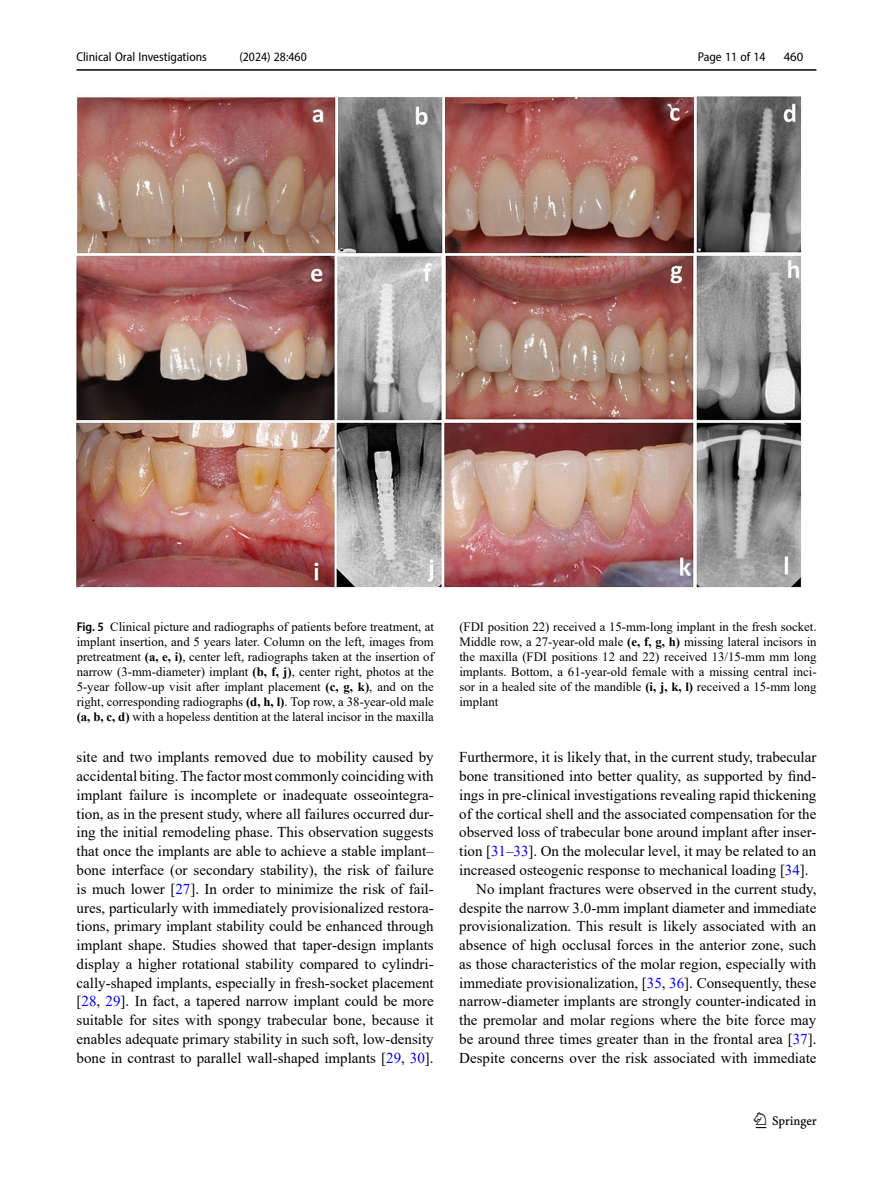
<style>
.page{position:relative;width:893px;height:1187px;background:#fff}
.page>*{position:absolute;margin:0;border:0;box-sizing:border-box;transform-origin:0 0}
.t1{font:22.5px "Springnew";color:#000}
.Body_Text_Indent{font:15px/18.8px "Times New Roman";color:#000;text-align:justify}
.Figure_Caption{font:12.75px/15px "Times New Roman";color:#000;text-align:justify}
.t2{font:semi-condensed 12.75px "Myriad Pro";color:#000}
.t3{font:12.75px "Myriad Pro";color:#000}
.s1{font-family:"Myriad Pro";font-weight:600;font-stretch:semi-condensed}
.s2{font-weight:700}
.s3{color:#00f}
</style>
<div class="page">
<hr style="left:77px;top:69px;width:739px;height:2px;background:#000">
<img style="left:77px;top:96px;width:725px;height:492px">
<p class="t2" style="left:77px;top:49px;width:132px">Clinical Oral Investigations</p>
<p class="t2" style="left:239px;top:49px;width:69px">(2024) 28:460</p>
<p class="t2" style="left:698px;top:49px;width:69px">Page 11 of 14</p>
<p class="t3" style="left:784px;top:48px;width:21px">460</p>
<p class="Figure_Caption" style="left:77px;top:618px;width:359px"><span class="s1">Fig. 5</span> Clinical picture and radiographs of patients before treatment, at implant insertion, and 5 years later. Column on the left, images from pretreatment <span class="s2">(a, e, i)</span>, center left, radiographs taken at the insertion of narrow (3-mm-diameter) implant <span class="s2">(b, f, j)</span>, center right, photos at the 5-year follow-up visit after implant placement <span class="s2">(c, g, k)</span>, and on the right, corresponding radiographs <span class="s2">(d, h, l)</span>. Top row, a 38-year-old male <span class="s2">(a, b, c, d)</span> with a hopeless dentition at the lateral incisor in the maxilla</p>
<p class="Figure_Caption" style="left:459px;top:618px;width:359px">(FDI position 22) received a 15-mm-long implant in the fresh socket.<br>Middle row, a 27-year-old male <span class="s2">(e, f, g, h)</span> missing lateral incisors in the maxilla (FDI positions 12 and 22) received 13/15-mm mm long implants. Bottom, a 61-year-old female with a missing central inci&shy;sor in a healed site of the mandible <span class="s2">(i, j, k, l)</span> received a 15-mm long implant</p>
<p class="Body_Text_Indent" style="left:77px;top:747px;width:359px">site and two implants removed due to mobility caused by accidental biting. The factor most commonly coinciding with implant failure is incomplete or inadequate osseointegra&shy;tion, as in the present study, where all failures occurred dur&shy;ing the initial remodeling phase. This observation suggests that once the implants are able to achieve a stable implant– bone interface (or secondary stability), the risk of failure is much lower [<span class="s3">27</span>]. In order to minimize the risk of fail&shy;ures, particularly with immediately provisionalized restora&shy;tions, primary implant stability could be enhanced through implant shape. Studies showed that taper-design implants display a higher rotational stability compared to cylindri&shy;cally-shaped implants, especially in fresh-socket placement [<span class="s3">28</span>, <span class="s3">29</span>]. In fact, a tapered narrow implant could be more suitable for sites with spongy trabecular bone, because it enables adequate primary stability in such soft, low-density bone in contrast to parallel wall-shaped implants [<span class="s3">29</span>, <span class="s3">30</span>].</p>
<p class="Body_Text_Indent" style="left:459px;top:747px;width:359px">Furthermore, it is likely that, in the current study, trabecular bone transitioned into better quality, as supported by find&shy;ings in pre-clinical investigations revealing rapid thickening of the cortical shell and the associated compensation for the observed loss of trabecular bone around implant after inser&shy;tion [<span class="s3">31</span>–<span class="s3">33</span>]. On the molecular level, it may be related to an increased osteogenic response to mechanical loading [<span class="s3">34</span>].</p>
<p class="Body_Text_Indent" style="left:459px;top:878px;width:359px;text-indent:17px">No implant fractures were observed in the current study, despite the narrow 3.0-mm implant diameter and immediate provisionalization. This result is likely associated with an absence of high occlusal forces in the anterior zone, such as those characteristics of the molar region, especially with immediate provisionalization, [<span class="s3">35</span>, <span class="s3">36</span>]. Consequently, these narrow-diameter implants are strongly counter-indicated in the premolar and molar regions where the bite force may be around three times greater than in the frontal area [<span class="s3">37</span>].<br>Despite concerns over the risk associated with immediate</p>
<h1 class="t1" style="left:756px;top:1107px;width:63px">1 3</h1>
</div>
